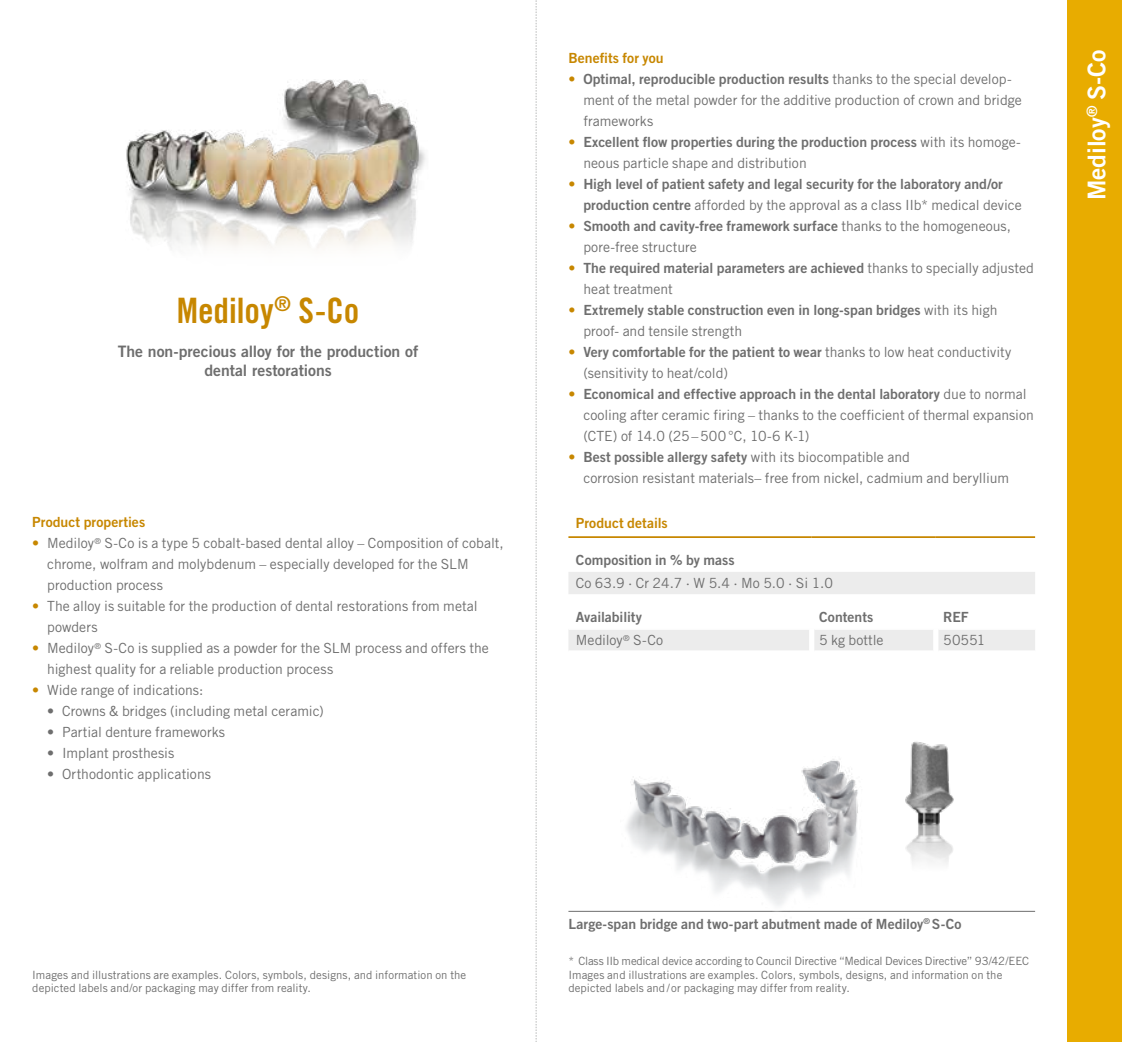
<style>
.page{position:relative;width:1122px;height:1042px;background:#fff}
.page>*{position:absolute;margin:0;border:0;box-sizing:border-box;transform-origin:0 0}
.t1{font:35px "Trade Gothic LT Std Bd Cn 20";color:#c78700}
.t2{font:24.5px "Trade Gothic LT Pro Bd 2";color:#fff}
.t3{font:15.75px/18.9px "Trade Gothic LT Pro Bd 2";color:#6e6e6e;text-align:center}
.t4{font:14px/21px "Trade Gothic LT Pro";color:#6e6e6e}
.t5{font:14px "Trade Gothic LT Pro Bd 2";color:#6e6e6e}
.t6{font:14px "Trade Gothic LT Pro Bd 2";letter-spacing:.005em;color:#c78700}
.t7{font:11.38px/13.7px "Trade Gothic LT Pro";letter-spacing:.005em;color:#6e6e6e}
.s1{color:#c78700}
.s2{font-family:"Trade Gothic LT Pro";color:#c78700}
.s3{font-family:"Trade Gothic LT Pro"}
.s4{font-family:"Trade Gothic LT Pro Bd 2"}
</style>
<div class="page">
<img style="left:126px;top:79px;width:300px;height:170px">
<svg style="left:568px;top:572px;width:466px;height:78px"></svg>
<hr style="left:814px;top:628px;width:118px;height:2px;background:#fff">
<hr style="left:938px;top:628px;width:96px;height:2px;background:#fff">
<div style="left:932px;top:628px;width:6px;height:24px;background:#fff"></div>
<hr style="left:568px;top:628px;width:240px;height:2px;background:#fff">
<div style="left:808px;top:628px;width:6px;height:24px;background:#fff"></div>
<hr style="left:568px;top:536px;width:243px;height:2px;background:#c78700">
<hr style="left:811px;top:536px;width:124px;height:2px;background:#c78700">
<hr style="left:935px;top:536px;width:99px;height:2px;background:#c78700">
<hr style="left:568px;top:911px;width:466px;height:1px;background:#6e6e6e">
<div style="left:1067px;top:0;width:54px;height:1042px;background:#e8ac00"></div>
<img style="left:620px;top:759px;width:244px;height:153px">
<img style="left:905px;top:741px;width:49px;height:123px">
<svg style="left:535px;top:0;width:1px;height:1042px"></svg>
<h1 class="t1" style="left:177px;top:289px;width:184px">Mediloy<sup>®</sup> S-Co</h1>
<p class="t3" style="left:118px;top:341px;width:302px">The non-precious alloy for the production of dental restorations</p>
<p class="t6" style="left:32px;top:513px;width:114px">Product properties</p>
<p class="t4" style="left:47px;top:532px;width:458px;text-indent:-15px"><span class="s1">•</span> Mediloy<sup>®</sup> S-Co is a type 5 cobalt-based dental alloy – Composition of cobalt, chrome, wolfram and molybdenum – especially developed for the SLM production process</p>
<p class="t4" style="left:47px;top:595px;width:432px;text-indent:-15px"><span class="s1">•</span> The alloy is suitable for the production of dental restorations from metal powders</p>
<p class="t4" style="left:47px;top:637px;width:443px;text-indent:-15px"><span class="s1">•</span> Mediloy<sup>®</sup> S-Co is supplied as a powder for the SLM process and offers the highest quality for a reliable production process</p>
<p class="t4" style="left:32px;top:679px;width:173px"><span class="s1">•</span> Wide range of indications:</p>
<p class="t4" style="left:47px;top:700px;width:278px">• Crowns &amp; bridges (including metal ceramic)</p>
<p class="t4" style="left:47px;top:721px;width:179px">• Partial denture frameworks</p>
<p class="t4" style="left:47px;top:742px;width:129px">• Implant prosthesis</p>
<p class="t4" style="left:47px;top:763px;width:165px">• Orthodontic applications</p>
<p class="t7" style="left:32px;top:967px;width:435px">Images and illustrations are examples. Colors, symbols, designs, and information on the depicted labels and/or packaging may differ from reality.</p>
<p class="t6" style="left:568px;top:49px;width:97px">Benefits for you</p>
<p class="t5" style="left:568px;top:70px;width:444px"><span class="s2">•</span> Optimal, reproducible production results <span class="s3">thanks to the special develop-</span></p>
<p class="t4" style="left:583px;top:89px;width:440px">ment of the metal powder for the additive production of crown and bridge frameworks</p>
<p class="t5" style="left:568px;top:133px;width:453px"><span class="s2">•</span> Excellent flow properties during the production process <span class="s3">with its homoge-</span></p>
<p class="t4" style="left:583px;top:152px;width:225px">neous particle shape and distribution</p>
<p class="t5" style="left:568px;top:175px;width:436px"><span class="s2">•</span> High level of patient safety and legal security for the laboratory and/or</p>
<p class="t4" style="left:583px;top:194px;width:440px"><span class="s4">production centre</span> afforded by the approval as a class IIb* medical device</p>
<p class="t5" style="left:568px;top:217px;width:444px"><span class="s2">•</span> Smooth and cavity-free framework surface <span class="s3">thanks to the homogeneous,</span></p>
<p class="t4" style="left:583px;top:236px;width:115px">pore-free structure</p>
<p class="t5" style="left:568px;top:259px;width:467px"><span class="s2">•</span> The required material parameters are achieved <span class="s3">thanks to specially adjusted</span></p>
<p class="t4" style="left:583px;top:278px;width:91px">heat treatment</p>
<p class="t5" style="left:568px;top:301px;width:430px"><span class="s2">•</span> Extremely stable construction even in long-span bridges <span class="s3">with its high</span></p>
<p class="t4" style="left:583px;top:320px;width:160px">proof- and tensile strength</p>
<p class="t5" style="left:568px;top:343px;width:444px"><span class="s2">•</span> Very comfortable for the patient to wear <span class="s3">thanks to low heat conductivity</span></p>
<p class="t4" style="left:583px;top:362px;width:146px">(sensitivity to heat/cold)</p>
<p class="t5" style="left:568px;top:385px;width:459px"><span class="s2">•</span> Economical and effective approach in the dental laboratory <span class="s3">due to normal</span></p>
<p class="t4" style="left:583px;top:404px;width:452px">cooling after ceramic firing – thanks to the coefficient of thermal expansion (CTE) of 14.0 (25–500°C, 10-6 K-1)</p>
<p class="t5" style="left:568px;top:448px;width:343px"><span class="s2">•</span> Best possible allergy safety <span class="s3">with its biocompatible and</span></p>
<p class="t4" style="left:583px;top:467px;width:427px">corrosion resistant materials– free from nickel, cadmium and beryllium</p>
<p class="t6" style="left:575px;top:514px;width:93px">Product details</p>
<p class="t5" style="left:575px;top:552px;width:160px">Composition in % by mass</p>
<p class="t4" style="left:575px;top:572px;width:259px">Co 63.9 · Cr 24.7 · W 5.4 · Mo 5.0 · Si 1.0</p>
<p class="t5" style="left:575px;top:609px;width:68px">Availability</p>
<p class="t5" style="left:819px;top:609px;width:56px">Contents</p>
<p class="t5" style="left:943px;top:609px;width:27px">REF</p>
<p class="t4" style="left:575px;top:629px;width:89px">Mediloy<sup>®</sup> S-Co</p>
<p class="t4" style="left:819px;top:629px;width:66px">5 kg bottle</p>
<p class="t4" style="left:943px;top:629px;width:44px">50551</p>
<h2 class="t2" style="left:1081px;top:200px;width:152px;rotate:-90deg">Mediloy<sup>®</sup> S-Co</h2>
<p class="t5" style="left:568px;top:915px;width:394px">Large-span bridge and two-part abutment made of Mediloy<sup>®</sup> S-Co</p>
<p class="t7" style="left:568px;top:954px;width:462px">* Class IIb medical device according to Council Directive “Medical Devices Directive” 93/42/EEC<br>Images and illustrations are examples. Colors, symbols, designs, and information on the depicted labels and/ or packaging may differ from reality.</p>
</div>
